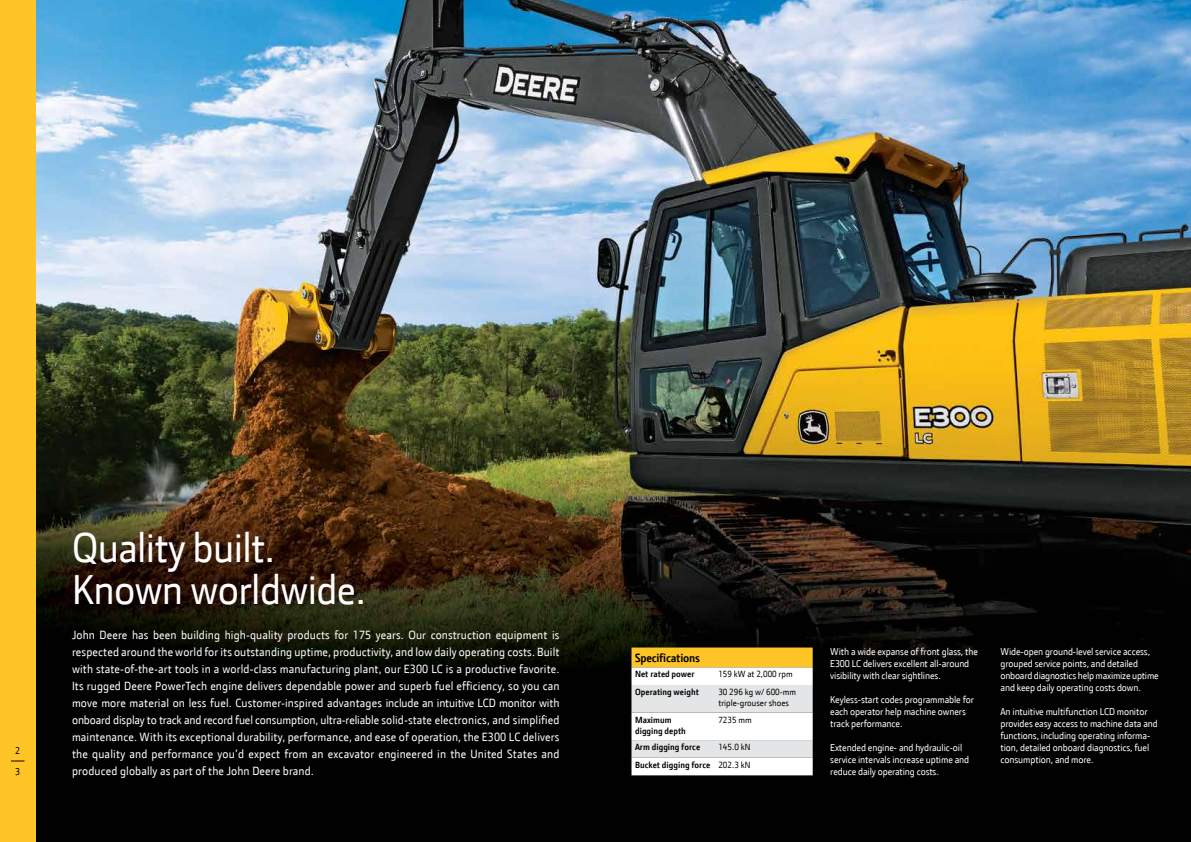
<style>
.page{position:relative;width:1191px;height:842px;background:#fff}
.page>*{position:absolute;margin:0;border:0;box-sizing:border-box;transform-origin:0 0}
.t1{font:42px/42px "JD Sans";letter-spacing:-.015em;color:#fff}
.t2{font:12px/17px "JD Sans";letter-spacing:.01em;color:#fff;text-align:justify}
.t3{font:700 12px "JD Sans";letter-spacing:-.02em;color:#000}
.t4{font:10px/12px "JD Sans";letter-spacing:-.01em;color:#fff}
.t5{font:10px/20.4px "JD Sans";color:#000}
.t6{font:700 9px/11px "JD Sans";color:#000}
.t7{font:9px/11px "JD Sans";color:#000}
.s1{font-weight:400}
</style>
<div class="page">
<img style="left:36px;top:0;width:1155px;height:842px">
<svg style="left:631px;top:647px;width:181px;height:128px"></svg>
<div style="left:0;top:0;width:36px;height:842px;background:#ffc425"></div>
<svg style="left:11px;top:760px;width:14px;height:1px"></svg>
<p class="t5" style="left:15px;top:740px;width:7px">2<br>3</p>
<h1 class="t1" style="left:72px;top:525px;width:296px">Quality built.<br>Known worldwide.</h1>
<p class="t2" style="left:72px;top:626px;width:489px">John Deere has been building high-quality products for 175 years. Our construction equipment is respected around the world for its outstanding uptime, productivity, and low daily operating costs. Built with state-of-the-art tools in a world-class manufacturing plant, our E300 LC is a productive favorite.<br>Its rugged Deere PowerTech engine delivers dependable power and superb fuel efficiency, so you can move more material on less fuel. Customer-inspired advantages include an intuitive LCD monitor with onboard display to track and record fuel consumption, ultra-reliable solid-state electronics, and simplified maintenance. With its exceptional durability, performance, and ease of operation, the E300 LC delivers the quality and performance you’d expect from an excavator engineered in the United States and produced globally as part of the John Deere brand.</p>
<p class="t3" style="left:635px;top:650px;width:66px">Specifications</p>
<p class="t6" style="left:635px;top:668px;width:61px">Net rated power</p>
<p class="t7" style="left:718px;top:668px;width:76px">159 kW at 2,000 rpm</p>
<p class="t6" style="left:635px;top:686px;width:65px">Operating weight</p>
<p class="t7" style="left:718px;top:686px;width:79px">30 296 kg w/ 600-mm triple-grouser shoes</p>
<p class="t6" style="left:635px;top:714px;width:52px">Maximum digging depth</p>
<p class="t7" style="left:718px;top:714px;width:35px">7235 mm</p>
<p class="t6" style="left:635px;top:741px;width:67px">Arm digging force</p>
<p class="t6" style="left:635px;top:738px;width:117px;line-height:17.6px;text-align:right"><span class="s1">145.0 kN<br></span>Bucket digging force <span class="s1">202.3 kN</span></p>
<p class="t4" style="left:830px;top:645px;width:149px">With a wide expanse of front glass, the<br>E300 LC delivers excellent all-around visibility with clear sightlines.</p>
<p class="t4" style="left:830px;top:693px;width:145px">Keyless-start codes programmable for each operator help machine owners track performance.</p>
<p class="t4" style="left:830px;top:741px;width:140px">Extended engine- and hydraulic-oil service intervals increase uptime and reduce daily operating costs.</p>
<p class="t4" style="left:1000px;top:645px;width:160px">Wide-open ground-level service access, grouped service points, and detailed onboard diagnostics help maximize uptime and keep daily operating costs down.</p>
<p class="t4" style="left:1000px;top:705px;width:159px">An intuitive multifunction LCD monitor provides easy access to machine data and functions, including operating informa&shy;tion, detailed onboard diagnostics, fuel consumption, and more.</p>
</div>
